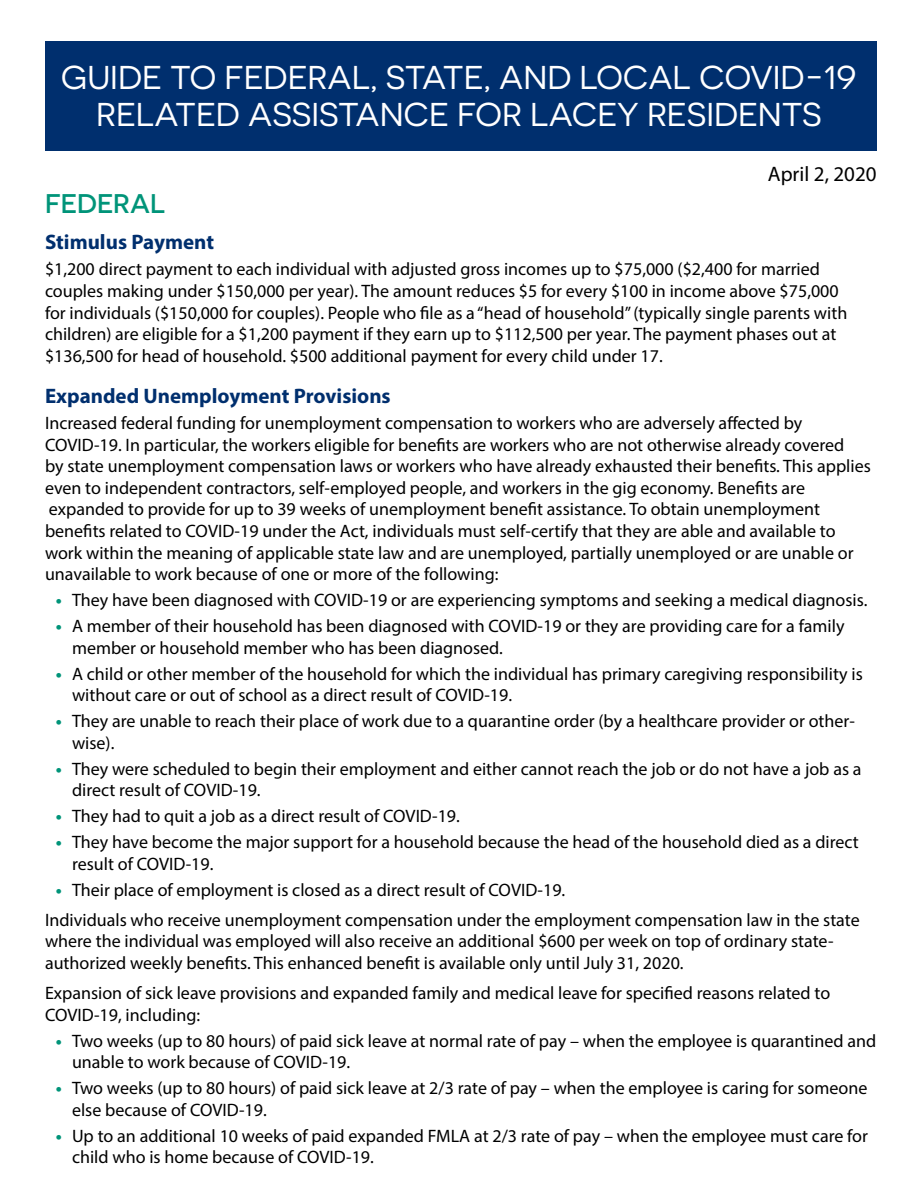
<style>
.page{position:relative;width:918px;height:1188px;background:#fff}
.page>*{position:absolute;margin:0;border:0;box-sizing:border-box;transform-origin:0 0}
.t1{font:33px/37.5px "Novecentosanswide";color:#fff;text-align:center}
.t2{font:500 27px "Novecentosanswide";color:#009479}
.t3{font:700 21px "Myriad Pro";color:#002f6e}
.t4{font:21px "Myriad Pro";color:#000}
.t5{font:18px/21.6px "Myriad Pro";color:#000}
.s1{font-weight:700;color:#009479}
</style>
<div class="page">
<div style="left:45px;top:41px;width:832px;height:110px;background:#002f6e"></div>
<h1 class="t1" style="left:61px;top:58px;width:797px">GUIDE TO FEDERAL, STATE, AND LOCAL COVID-19<br>RELATED ASSISTANCE FOR LACEY RESIDENTS</h1>
<p class="t4" style="left:768px;top:161px;width:110px">April 2, 2020</p>
<h2 class="t2" style="left:45px;top:188px;width:122px">FEDERAL</h2>
<p class="t3" style="left:45px;top:229px;width:171px">Stimulus Payment</p>
<p class="t5" style="left:45px;top:258px;width:804px">$1,200 direct payment to each individual with adjusted gross incomes up to $75,000 ($2,400 for married couples making under $150,000 per year). The amount reduces $5 for every $100 in income above $75,000 for individuals ($150,000 for couples). People who file as a “head of household” (typically single parents with children) are eligible for a $1,200 payment if they earn up to $112,500 per year. The payment phases out at $136,500 for head of household. $500 additional payment for every child under 17.</p>
<p class="t3" style="left:45px;top:382px;width:347px">Expanded Unemployment Provisions</p>
<p class="t5" style="left:45px;top:412px;width:827px">Increased federal funding for unemployment compensation to workers who are adversely affected by COVID-19. In particular, the workers eligible for benefits are workers who are not otherwise already covered<br>by state unemployment compensation laws or workers who have already exhausted their benefits. This applies even to independent contractors, self-employed people, and workers in the gig economy. Benefits are expanded to provide for up to 39 weeks of unemployment benefit assistance. To obtain unemployment benefits related to COVID-19 under the Act, individuals must self-certify that they are able and available to work within the meaning of applicable state law and are unemployed, partially unemployed or are unable or unavailable to work because of one or more of the following:</p>
<p class="t5" style="left:56px;top:589px;width:813px"><span class="s1">•</span> They have been diagnosed with COVID-19 or are experiencing symptoms and seeking a medical diagnosis.</p>
<p class="t5" style="left:72px;top:615px;width:774px;text-indent:-16px"><span class="s1">•</span> A member of their household has been diagnosed with COVID-19 or they are providing care for a family member or household member who has been diagnosed.</p>
<p class="t5" style="left:72px;top:663px;width:792px;text-indent:-16px"><span class="s1">•</span> A child or other member of the household for which the individual has primary caregiving responsibility is without care or out of school as a direct result of COVID-19.</p>
<p class="t5" style="left:72px;top:710px;width:784px;text-indent:-16px"><span class="s1">•</span> They are unable to reach their place of work due to a quarantine order (by a healthcare provider or other&shy;wise).</p>
<p class="t5" style="left:72px;top:758px;width:791px;text-indent:-16px"><span class="s1">•</span> They were scheduled to begin their employment and either cannot reach the job or do not have a job as a direct result of COVID-19.</p>
<p class="t5" style="left:56px;top:805px;width:406px"><span class="s1">•</span> They had to quit a job as a direct result of COVID-19.</p>
<p class="t5" style="left:72px;top:831px;width:788px;text-indent:-16px"><span class="s1">•</span> They have become the major support for a household because the head of the household died as a direct result of COVID-19.</p>
<p class="t5" style="left:45px;top:874px;width:816px;line-height:30.3px;text-indent:11px"><span class="s1">•</span> Their place of employment is closed as a direct result of COVID-19.<br>Individuals who receive unemployment compensation under the employment compensation law in the state</p>
<p class="t5" style="left:45px;top:930px;width:790px">where the individual was employed will also receive an additional $600 per week on top of ordinary state&shy;authorized weekly benefits. This enhanced benefit is available only until July 31, 2020.</p>
<p class="t5" style="left:45px;top:982px;width:787px">Expansion of sick leave provisions and expanded family and medical leave for specified reasons related to<br>COVID-19, including:</p>
<p class="t5" style="left:72px;top:1030px;width:806px;text-indent:-16px"><span class="s1">•</span> Two weeks (up to 80 hours) of paid sick leave at normal rate of pay – when the employee is quarantined and unable to work because of COVID-19.</p>
<p class="t5" style="left:72px;top:1077px;width:797px;text-indent:-16px"><span class="s1">•</span> Two weeks (up to 80 hours) of paid sick leave at 2/3 rate of pay – when the employee is caring for someone else because of COVID-19.</p>
<p class="t5" style="left:72px;top:1125px;width:798px;text-indent:-16px"><span class="s1">•</span> Up to an additional 10 weeks of paid expanded FMLA at 2/3 rate of pay – when the employee must care for child who is home because of COVID-19.</p>
</div>
